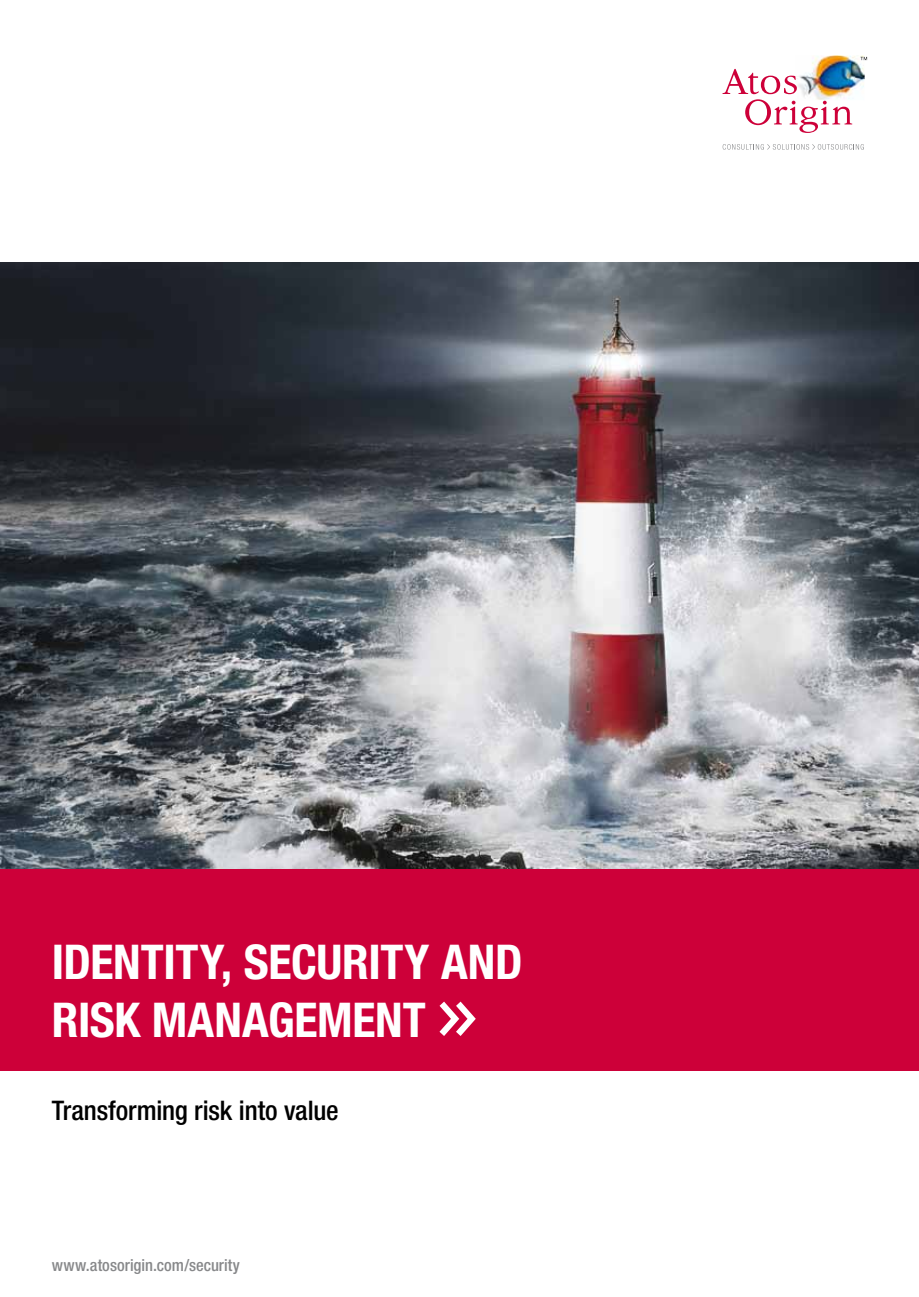
<style>
.page{position:relative;width:919px;height:1297px;background:#fff}
.page>*{position:absolute;margin:0;border:0;box-sizing:border-box;transform-origin:0 0}
.t1{font:700 condensed 48px/57.6px "Helvetica Neue LT Std";letter-spacing:-.005em;color:#fff}
.t2{font:500 condensed 27px "Helvetica Neue LT Std";letter-spacing:-.005em;color:#000}
.t3{font:500 condensed 16.5px "Helvetica Neue LT Std";color:#87888a}
</style>
<div class="page">
<div style="left:0;top:869px;width:918px;height:202px;background:#cd0039"></div>
<svg style="left:439px;top:1001px;width:36px;height:35px"></svg>
<img style="left:0;top:263px;width:918px;height:606px">
<svg style="left:722px;top:144px;width:141px;height:6px"></svg>
<img style="left:812px;top:55px;width:52px;height:44px">
<svg style="left:722px;top:69px;width:130px;height:64px"></svg>
<svg style="left:860px;top:57px;width:7px;height:3px"></svg>
<p class="t1" style="left:52px;top:932px;width:472px">IDENTITY, SECURITY AND<br>RISK MANAGEMENT</p>
<p class="t2" style="left:52px;top:1095px;width:288px">Transforming risk into value</p>
<p class="t3" style="left:52px;top:1256px;width:190px">www.atosorigin.com/security</p>
</div>
